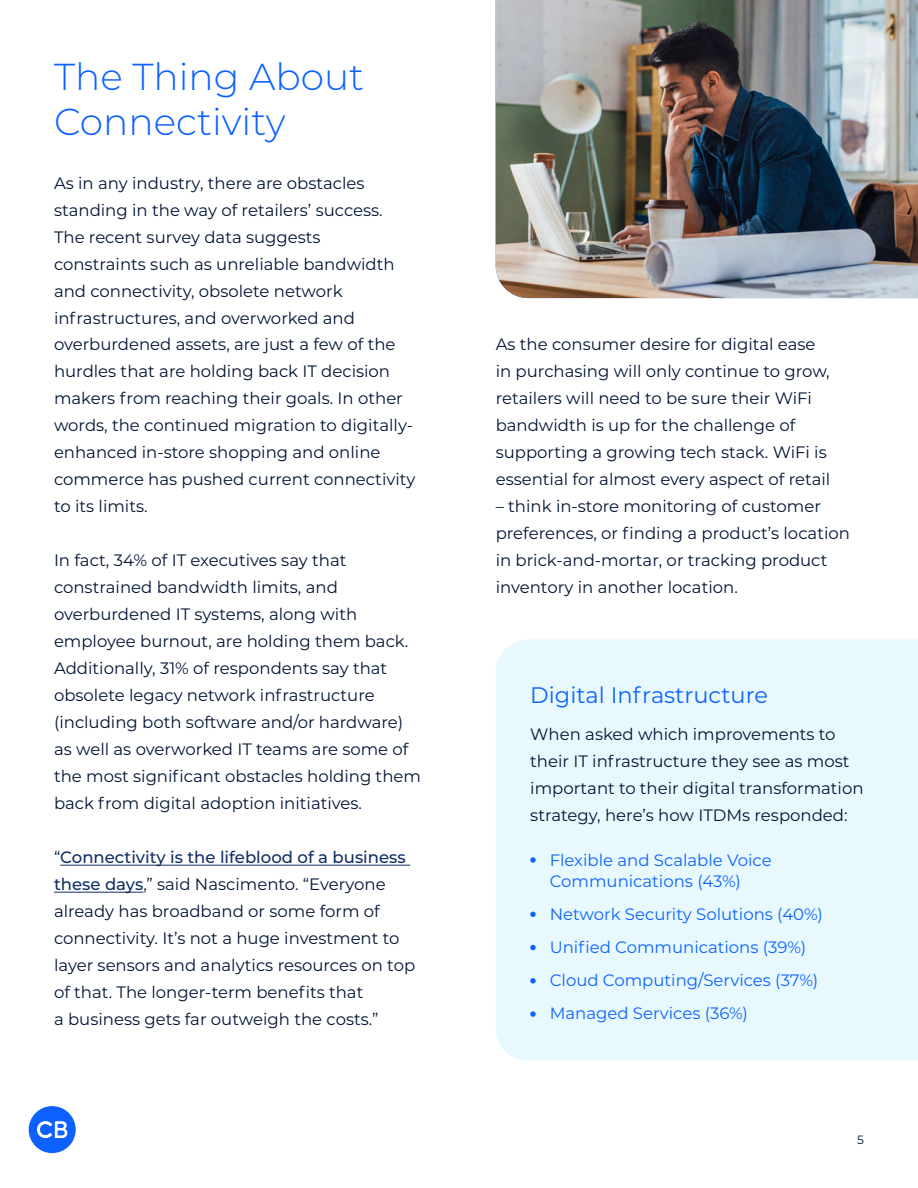
<style>
.page{position:relative;width:918px;height:1188px;background:#fff}
.page>*{position:absolute;margin:0;border:0;box-sizing:border-box;transform-origin:0 0}
.t1{font:300 37.5px/45px "Montserrat";color:#0d62ff}
.t2{font:22.5px "Montserrat";color:#0d62ff}
.t3{font:16.5px/27px "Montserrat";color:#031433}
.t4{font:16.5px/33px "Montserrat";color:#0d62ff}
.t5{font:12px "Montserrat";color:#031433}
.s1{font-weight:500;color:#112f63}
</style>
<div class="page">
<div style="left:29px;top:1106px;width:47px;height:47px;background:#0d62ff;border-radius:50%"></div>
<svg style="left:37px;top:1121px;width:30px;height:18px"></svg>
<hr style="left:60px;top:865px;width:350px;height:1px;background:#112f63">
<hr style="left:54px;top:892px;width:89px;height:1px;background:#112f63">
<div style="left:496px;top:639px;width:422px;height:422px;background:#e8f9fe"></div>
<svg style="left:530px;top:857px;width:6px;height:6px"></svg>
<svg style="left:530px;top:912px;width:6px;height:5px"></svg>
<svg style="left:530px;top:945px;width:6px;height:5px"></svg>
<svg style="left:530px;top:978px;width:6px;height:6px"></svg>
<svg style="left:530px;top:1011px;width:6px;height:6px"></svg>
<img style="left:496px;top:0;width:422px;height:298px">
<h1 class="t1" style="left:54px;top:53px;width:312px">The Thing About<br>Connectivity</h1>
<p class="t3" style="left:54px;top:169px;width:363px">As in any industry, there are obstacles standing in the way of retailers’ success.<br>The recent survey data suggests constraints such as unreliable bandwidth and connectivity, obsolete network infrastructures, and overworked and overburdened assets, are just a few of the hurdles that are holding back IT decision makers from reaching their goals. In other words, the continued migration to digitally&shy;enhanced in-store shopping and online commerce has pushed current connectivity to its limits.</p>
<p class="t3" style="left:54px;top:547px;width:369px">In fact, 34% of IT executives say that constrained bandwidth limits, and overburdened IT systems, along with employee burnout, are holding them back.<br>Additionally, 31% of respondents say that obsolete legacy network infrastructure (including both software and/or hardware) as well as overworked IT teams are some of the most significant obstacles holding them back from digital adoption initiatives.</p>
<p class="t3" style="left:54px;top:843px;width:363px">“<span class="s1">Connectivity is the lifeblood of a business these days</span>,” said Nascimento. “Everyone already has broadband or some form of connectivity. It’s not a huge investment to layer sensors and analytics resources on top of that. The longer-term benefits that<br>a business gets far outweigh the costs.”</p>
<p class="t3" style="left:496px;top:330px;width:336px">As the consumer desire for digital ease in purchasing will only continue to grow, retailers will need to be sure their WiFi bandwidth is up for the challenge of supporting a growing tech stack. WiFi is essential for almost every aspect of retail</p>
<p class="t3" style="left:496px;top:492px;width:356px">– think in-store monitoring of customer preferences, or finding a product’s location in brick-and-mortar, or tracking product inventory in another location.</p>
<h2 class="t2" style="left:530px;top:680px;width:239px">Digital Infrastructure</h2>
<p class="t3" style="left:530px;top:720px;width:335px">When asked which improvements to their IT infrastructure they see as most important to their digital transformation strategy, here’s how ITDMs responded:</p>
<p class="t4" style="left:550px;top:849px;width:223px;line-height:21px">Flexible and Scalable Voice<br>Communications (43%)</p>
<p class="t4" style="left:550px;top:897px;width:275px">Network Security Solutions (40%)<br>Unified Communications (39%)<br>Cloud Computing/Services (37%)<br>Managed Services (36%)</p>
<p class="t5" style="left:857px;top:1132px;width:8px">5</p>
</div>
